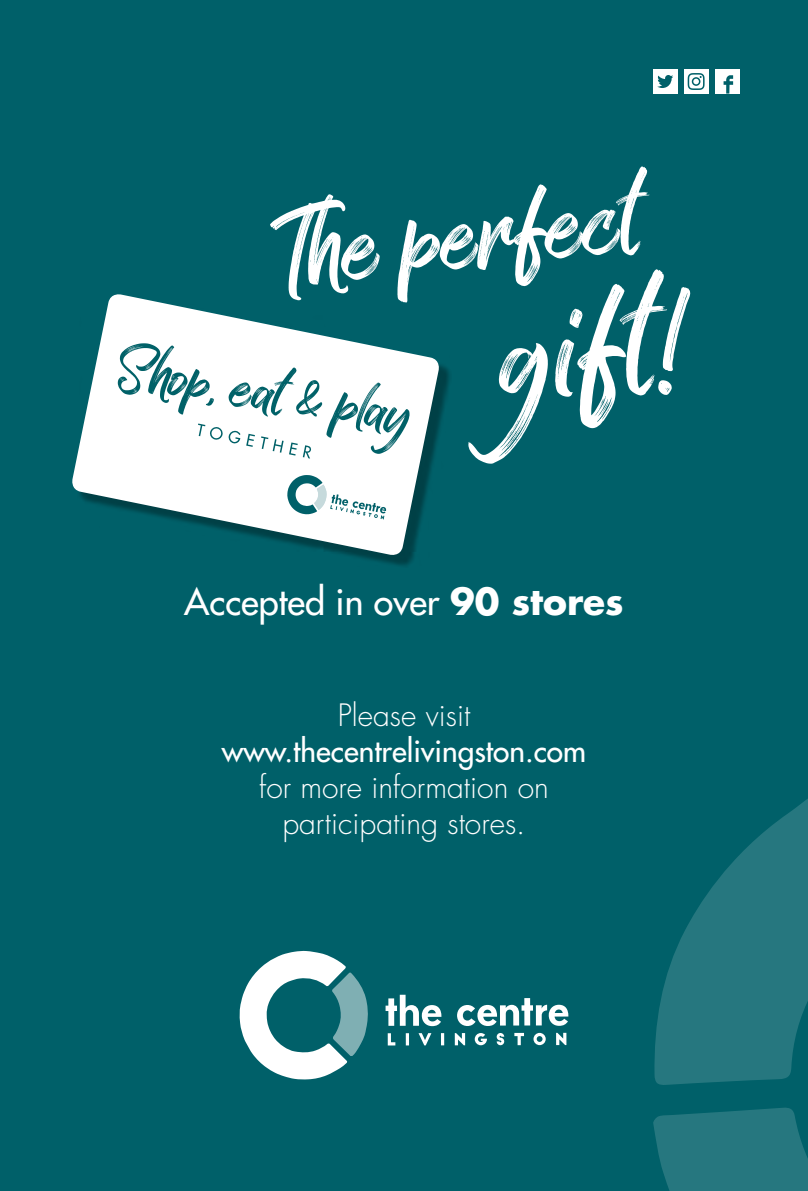
<style>
.page{position:relative;width:808px;height:1191px;background:#006069}
.page>*{position:absolute;margin:0;border:0;box-sizing:border-box;transform-origin:0 0}
.t1{font:145.8px "Kaiya Land";color:#fff}
.t2{font:102.9px "Kaiya Land";color:#fff}
.t3{font:500 36px "Futura CE";color:#fff}
.t4{font:300 30px/36px "Futura CE";color:#fff;text-align:center}
.t5{font:500 30px "Futura CE";color:#fff}
.s1{font-weight:700}
</style>
<div class="page">
<svg style="left:653px;top:1107px;width:155px;height:84px;background:#21747c"></svg>
<svg style="left:654px;top:799px;width:154px;height:286px;fill:#26777f"></svg>
<div style="left:684px;top:69px;width:24px;height:25px;background:#fff"></div>
<svg style="left:688px;top:73px;width:16px;height:17px"></svg>
<div style="left:715px;top:69px;width:24px;height:25px;background:#fff"></div>
<svg style="left:723px;top:75px;width:10px;height:19px"></svg>
<div style="left:653px;top:69px;width:24px;height:25px;background:#fff"></div>
<svg style="left:657px;top:75px;width:16px;height:13px"></svg>
<svg style="left:386px;top:994px;width:55px;height:32px"></svg>
<svg style="left:457px;top:998px;width:111px;height:28px"></svg>
<svg style="left:388px;top:1033px;width:7px;height:12px"></svg>
<svg style="left:406px;top:1033px;width:3px;height:12px"></svg>
<svg style="left:418px;top:1033px;width:13px;height:12px"></svg>
<svg style="left:441px;top:1033px;width:3px;height:12px"></svg>
<svg style="left:455px;top:1033px;width:10px;height:12px"></svg>
<svg style="left:475px;top:1033px;width:12px;height:12px"></svg>
<svg style="left:497px;top:1033px;width:7px;height:12px"></svg>
<svg style="left:514px;top:1033px;width:10px;height:12px"></svg>
<svg style="left:533px;top:1032px;width:13px;height:13px"></svg>
<svg style="left:556px;top:1032px;width:10px;height:13px"></svg>
<svg style="left:239px;top:950px;width:109px;height:129px"></svg>
<svg style="left:332px;top:972px;width:36px;height:84px;fill:#7fafb3"></svg>
<div style="left:77px;top:299px;width:375px;height:268px;background:#000;opacity:.33"></div>
<svg style="left:72px;top:294px;width:369px;height:263px;fill:#fefefe"></svg>
<svg style="left:287px;top:475px;width:99px;height:44px;background:#cadee0"></svg>
<svg style="left:118px;top:343px;width:291px;height:115px;background:#dbe8e9"></svg>
<h2 class="t2" style="left:265px;top:180px;width:368px;rotate:-6deg">The perfect</h2>
<h1 class="t1" style="left:485px;top:251px;width:192px;rotate:-6deg">gift!</h1>
<p class="t3" style="left:184px;top:576px;width:441px">Accepted in over <span class="s1">90 stores</span></p>
<p class="t4" style="left:338px;top:697px;width:134px">Please visit</p>
<p class="t5" style="left:222px;top:729px;width:366px">www.thecentrelivingston.com</p>
<p class="t4" style="left:259px;top:769px;width:291px">for more information on participating stores.</p>
</div>
